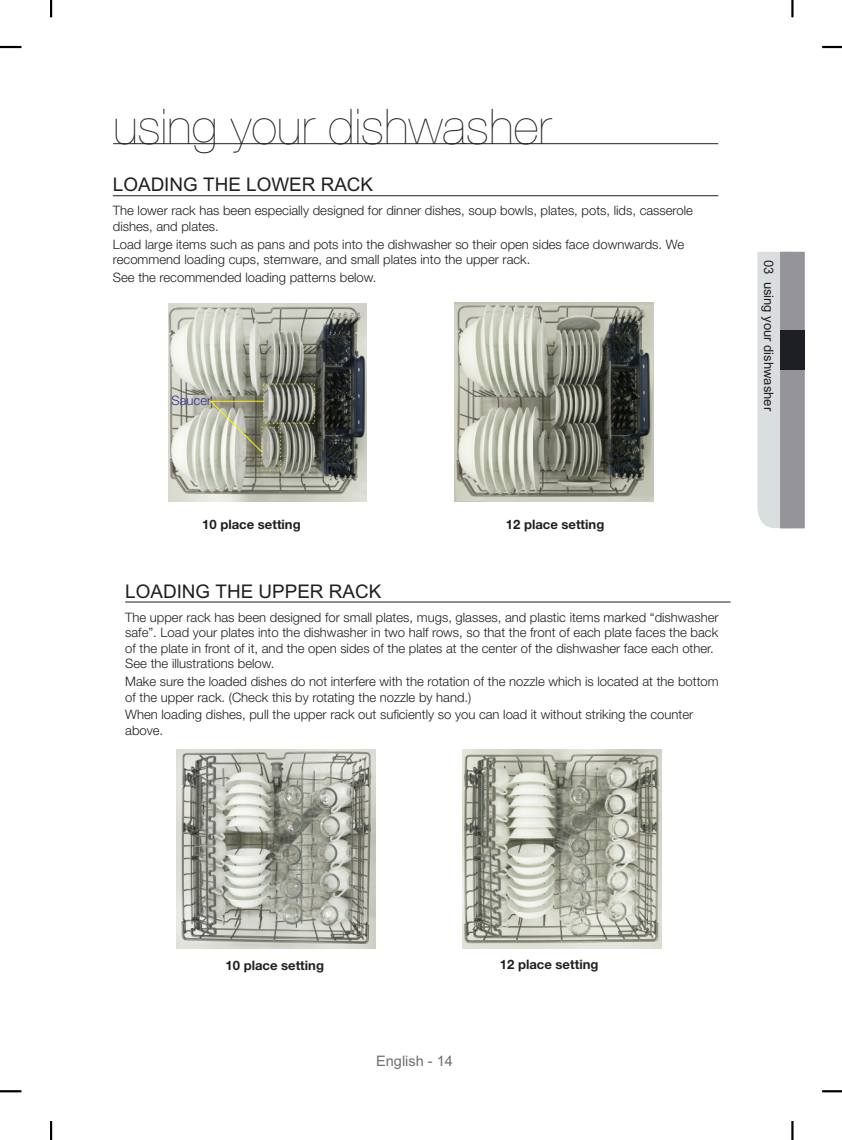
<style>
.page{position:relative;width:842px;height:1140px;background:#fff}
.page>*{position:absolute;margin:0;border:0;box-sizing:border-box;transform-origin:0 0}
.t1{font:200 49px "Helvetica Neue LT Pro";color:#1e1f22}
.t2{font:18.72px "Arial Unicode MS";color:#1e1f22}
.t3{font:14.35px "Arial Unicode MS";color:#6e6e70}
.t4{font:13.12px "Arial Unicode MS";color:#1e1f22}
.t5{font:300 12.95px/15.6px "Helvetica Neue LT Pro";color:#1e1f22}
.t6{font:700 12.95px "Helvetica Neue LT Pro";color:#1e1f22}
.t7{font:300 12.95px "Helvetica Neue LT Pro";color:#2e3092}
</style>
<div class="page">
<hr style="left:113px;top:195px;width:605px;height:1px;background:#1e1f22">
<hr style="left:113px;top:143px;width:605px;height:1px;background:#1e1f22">
<hr style="left:0;top:46px;width:21px;height:2px;background:#000">
<hr style="left:822px;top:46px;width:20px;height:2px;background:#000">
<hr style="left:0;top:1089px;width:21px;height:3px;background:#000">
<hr style="left:822px;top:1089px;width:20px;height:3px;background:#000">
<svg style="left:0;top:1090px;width:21px;height:1px"></svg>
<svg style="left:822px;top:1090px;width:20px;height:1px"></svg>
<svg style="left:50px;top:0;width:2px;height:17px"></svg>
<svg style="left:50px;top:1121px;width:2px;height:18px"></svg>
<svg style="left:791px;top:0;width:2px;height:17px"></svg>
<svg style="left:791px;top:1121px;width:2px;height:18px"></svg>
<img style="left:455px;top:303px;width:198px;height:198px">
<hr style="left:125px;top:601px;width:605px;height:1px;background:#1e1f22">
<img style="left:177px;top:749px;width:198px;height:198px">
<img style="left:462px;top:749px;width:199px;height:198px">
<svg style="left:757px;top:252px;width:48px;height:276px;background:#babcbe"></svg>
<div style="left:780px;top:330px;width:25px;height:40px;background:#1e1f22"></div>
<img style="left:168px;top:303px;width:199px;height:198px">
<svg style="left:208px;top:400px;width:57px;height:53px;background:#adae97"></svg>
<h1 class="t1" style="left:113px;top:108px;width:440px">using your dishwasher</h1>
<h2 class="t2" style="left:113px;top:178px;width:262px">LOADING THE LOWER RACK</h2>
<p class="t5" style="left:113px;top:205px;width:581px">The lower rack has been especially designed for dinner dishes, soup bowls, plates, pots, lids, casserole dishes, and plates.</p>
<p class="t5" style="left:113px;top:238px;width:573px">Load large items such as pans and pots into the dishwasher so their open sides face downwards. We recommend loading cups, stemware, and small plates into the upper rack.</p>
<p class="t5" style="left:113px;top:271px;width:265px">See the recommended loading patterns below.</p>
<p class="t7" style="left:171px;top:395px;width:41px">Saucer</p>
<p class="t4" style="left:773px;top:260px;width:153px;rotate:90deg">03 using your dishwasher</p>
<p class="t6" style="left:202px;top:519px;width:100px">10 place setting</p>
<p class="t6" style="left:506px;top:519px;width:100px">12 place setting</p>
<h2 class="t2" style="left:125px;top:584px;width:258px">LOADING THE UPPER RACK</h2>
<p class="t5" style="left:125px;top:611px;width:595px">The upper rack has been designed for small plates, mugs, glasses, and plastic items marked “dishwasher safe”. Load your plates into the dishwasher in two half rows, so that the front of each plate faces the back of the plate in front of it, and the open sides of the plates at the center of the dishwasher face each other.<br>See the illustrations below.</p>
<p class="t5" style="left:125px;top:675px;width:595px">Make sure the loaded dishes do not interfere with the rotation of the nozzle which is located at the bottom of the upper rack. (Check this by rotating the nozzle by hand.)</p>
<p class="t5" style="left:125px;top:708px;width:569px">When loading dishes, pull the upper rack out suficiently so you can load it without striking the counter above.</p>
<p class="t6" style="left:225px;top:960px;width:100px">10 place setting</p>
<p class="t6" style="left:500px;top:959px;width:100px">12 place setting</p>
<p class="t3" style="left:376px;top:1055px;width:78px">English - 14</p>
</div>
